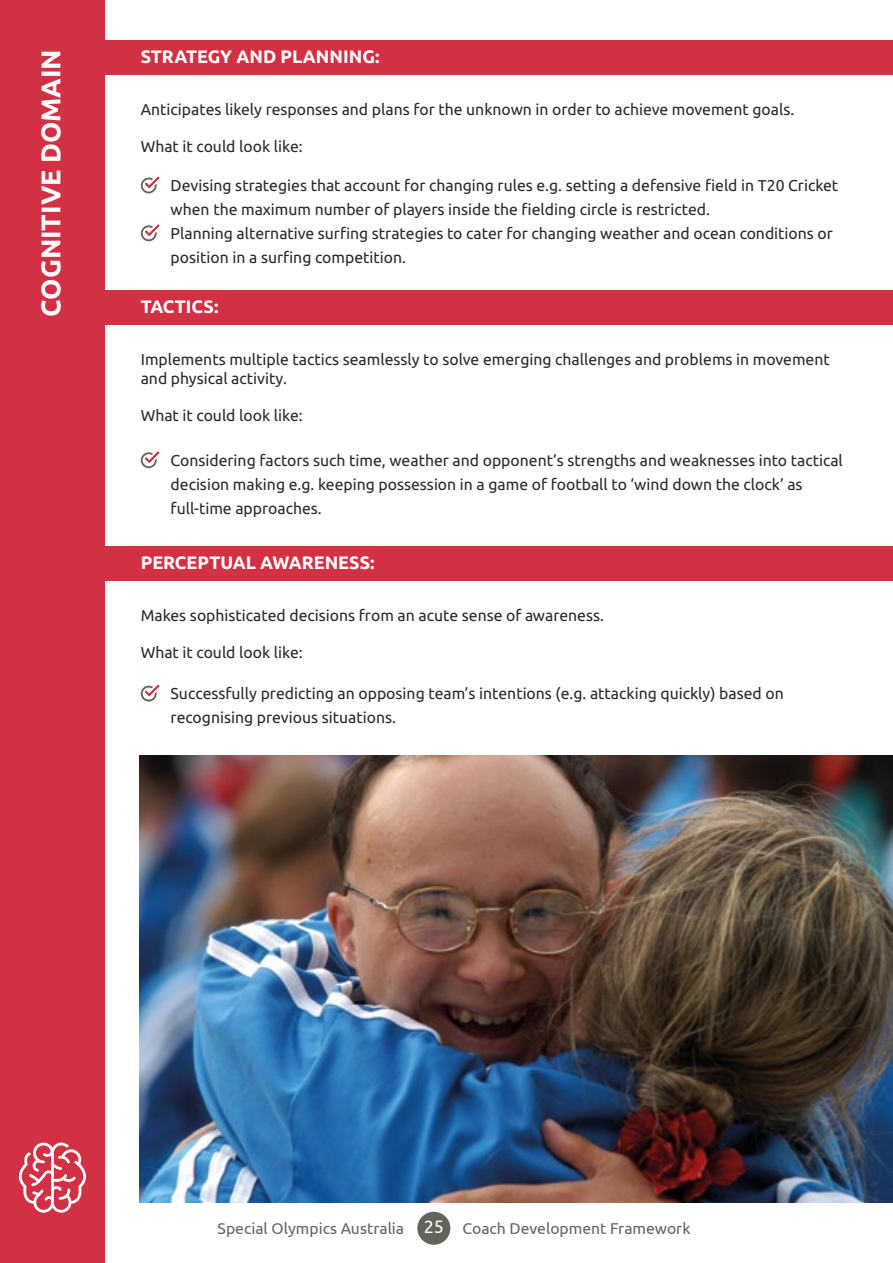
<style>
.page{position:relative;width:893px;height:1263px;background:#fff}
.page>*{position:absolute;margin:0;border:0;box-sizing:border-box;transform-origin:0 0}
.t1{font:700 27px "Ubuntu";color:#fff}
.t2{font:700 18px "Ubuntu";color:#fff}
.t3{font:15.75px/24px "Ubuntu";color:#2a292a}
.t4{font:15.75px "Ubuntu";color:#64645a}
.s1{font-size:18px;color:#fff}
</style>
<div class="page">
<div style="left:417px;top:1212px;width:33px;height:33px;background:#64645a;border-radius:50%"></div>
<div style="left:105px;top:40px;width:788px;height:35px;background:#d13143"></div>
<svg style="left:141px;top:177px;width:18px;height:16px"></svg>
<svg style="left:141px;top:224px;width:18px;height:17px"></svg>
<div style="left:105px;top:290px;width:788px;height:35px;background:#d13143"></div>
<svg style="left:141px;top:451px;width:18px;height:17px"></svg>
<div style="left:105px;top:546px;width:788px;height:35px;background:#d13143"></div>
<svg style="left:141px;top:685px;width:18px;height:16px"></svg>
<div style="left:0;top:0;width:105px;height:1263px;background:#d13143"></div>
<img style="left:140px;top:756px;width:753px;height:447px">
<svg style="left:19px;top:1142px;width:67px;height:71px"></svg>
<h1 class="t1" style="left:35px;top:317px;width:269px;rotate:-90deg">COGNITIVE DOMAIN</h1>
<p class="t2" style="left:141px;top:46px;width:240px">STRATEGY AND PLANNING:</p>
<p class="t3" style="left:141px;top:98px;width:655px">Anticipates likely responses and plans for the unknown in order to achieve movement goals.</p>
<p class="t3" style="left:141px;top:136px;width:163px">What it could look like:</p>
<p class="t3" style="left:171px;top:175px;width:669px">Devising strategies that account for changing rules e.g. setting a defensive field in T20 Cricket when the maximum number of players inside the fielding circle is restricted.<br>Planning alternative surfing strategies to cater for changing weather and ocean conditions or position in a surfing competition.</p>
<p class="t2" style="left:141px;top:296px;width:79px">TACTICS:</p>
<p class="t3" style="left:141px;top:351px;width:690px;line-height:18.9px">Implements multiple tactics seamlessly to solve emerging challenges and problems in movement and physical activity.</p>
<p class="t3" style="left:141px;top:405px;width:163px">What it could look like:</p>
<p class="t3" style="left:171px;top:449px;width:674px">Considering factors such time, weather and opponent’s strengths and weaknesses into tactical decision making e.g. keeping possession in a game of football to ‘wind down the clock’ as full-time approaches.</p>
<p class="t2" style="left:141px;top:552px;width:235px">PERCEPTUAL AWARENESS:</p>
<p class="t3" style="left:141px;top:604px;width:465px">Makes sophisticated decisions from an acute sense of awareness.</p>
<p class="t3" style="left:141px;top:642px;width:163px">What it could look like:</p>
<p class="t3" style="left:171px;top:682px;width:615px">Successfully predicting an opposing team’s intentions (e.g. attacking quickly) based on recognising previous situations.</p>
<p class="t4" style="left:218px;top:1219px;width:474px">Special Olympics Australia <span class="s1">25</span> Coach Development Framework</p>
</div>
